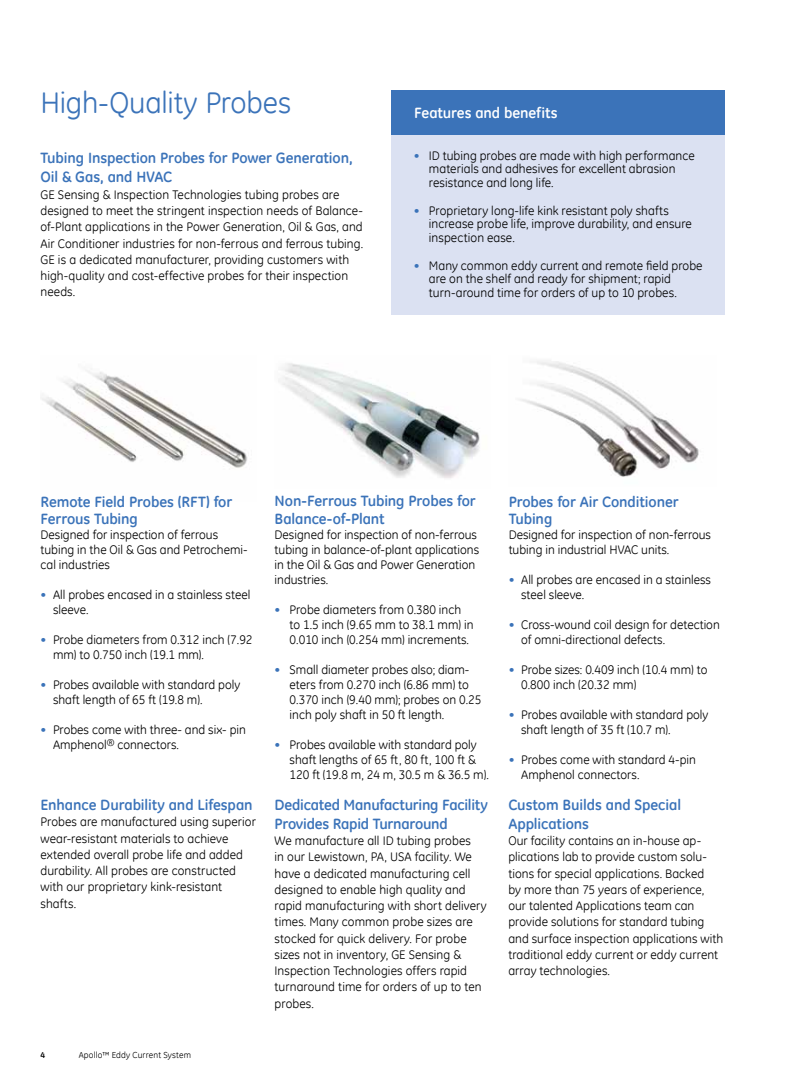
<style>
.page{position:relative;width:788px;height:1080px;background:#fff}
.page>*{position:absolute;margin:0;border:0;box-sizing:border-box;transform-origin:0 0}
.t1{font:30px "GE Inspira";letter-spacing:-.005em;color:#3b73b9}
.t2{font:700 15px/17.5px "GE Inspira";letter-spacing:-.005em;color:#3b73b9}
.t3{font:700 15px "GE Inspira";letter-spacing:-.005em;color:#fff}
.t4{font:12.5px/16.2px "GE Inspira";color:#000}
.t5{font:8.75px "GE Inspira";letter-spacing:.02em;color:#000}
.t6{font:700 8.75px "GE Inspira";color:#000}
.s1{color:#3b73b9}
</style>
<div class="page">
<img style="left:41px;top:370px;width:207px;height:98px">
<img style="left:278px;top:363px;width:202px;height:115px">
<img style="left:519px;top:361px;width:180px;height:116px">
<div style="left:392px;top:92px;width:332px;height:223px;background:#dbe1f2"></div>
<div style="left:392px;top:90px;width:332px;height:45px;background:#3b73b9"></div>
<h1 class="t1" style="left:41px;top:83px;width:252px">High-Quality Probes</h1>
<p class="t2" style="left:41px;top:147px;width:314px;line-height:20px">Tubing Inspection Probes for Power Generation,<br>Oil &amp; Gas, and HVAC</p>
<p class="t4" style="left:41px;top:186px;width:324px">GE Sensing &amp; Inspection Technologies tubing probes are designed to meet the stringent inspection needs of Balance&shy;of-Plant applications in the Power Generation, Oil &amp; Gas, and Air Conditioner industries for non-ferrous and ferrous tubing.<br>GE is a dedicated manufacturer, providing customers with high-quality and cost-effective probes for their inspection needs.</p>
<p class="t3" style="left:414px;top:103px;width:145px">Features and benefits</p>
<p class="t4" style="left:429px;top:148px;width:267px;line-height:13.8px;text-indent:-15px"><span class="s1">•</span> ID tubing probes are made with high performance materials and adhesives for excellent abrasion resistance and long life.</p>
<p class="t4" style="left:429px;top:203px;width:264px;line-height:13.8px;text-indent:-15px"><span class="s1">•</span> Proprietary long-life kink resistant poly shafts increase probe life, improve durability, and ensure inspection ease.</p>
<p class="t4" style="left:429px;top:258px;width:275px;line-height:13.8px;text-indent:-15px"><span class="s1">•</span> Many common eddy current and remote field probe are on the shelf and ready for shipment; rapid turn-around time for orders of up to 10 probes.</p>
<p class="t2" style="left:41px;top:492px;width:193px">Remote Field Probes (RFT) for<br>Ferrous Tubing</p>
<p class="t4" style="left:41px;top:527px;width:209px;line-height:15px">Designed for inspection of ferrous tubing in the Oil &amp; Gas and Petrochemi&shy;cal industries</p>
<p class="t4" style="left:53px;top:587px;width:199px;line-height:15px;text-indent:-12px"><span class="s1">•</span> All probes encased in a stainless steel sleeve.</p>
<p class="t4" style="left:53px;top:632px;width:201px;line-height:15px;text-indent:-12px"><span class="s1">•</span> Probe diameters from 0.312 inch (7.92 mm) to 0.750 inch (19.1 mm).</p>
<p class="t4" style="left:53px;top:677px;width:189px;line-height:15px;text-indent:-12px"><span class="s1">•</span> Probes available with standard poly shaft length of 65 ft (19.8 m).</p>
<p class="t4" style="left:53px;top:722px;width:194px;line-height:15px;text-indent:-12px"><span class="s1">•</span> Probes come with three- and six- pin<br>Amphenol<sup>®</sup> connectors.</p>
<p class="t2" style="left:41px;top:796px;width:214px">Enhance Durability and Lifespan</p>
<p class="t4" style="left:41px;top:814px;width:217px">Probes are manufactured using superior wear-resistant materials to achieve extended overall probe life and added durability. All probes are constructed with our proprietary kink-resistant shafts.</p>
<p class="t6" style="left:41px;top:1049px;width:6px">4</p>
<p class="t5" style="left:79px;top:1049px;width:114px">Apollo™ Eddy Current System</p>
<p class="t2" style="left:274px;top:492px;width:203px">Non-Ferrous Tubing Probes for<br>Balance-of-Plant</p>
<p class="t4" style="left:274px;top:527px;width:206px;line-height:15px">Designed for inspection of non-ferrous tubing in balance-of-plant applications in the Oil &amp; Gas and Power Generation industries.</p>
<p class="t4" style="left:289px;top:602px;width:185px;line-height:15px;text-indent:-15px"><span class="s1">•</span> Probe diameters from 0.380 inch to 1.5 inch (9.65 mm to 38.1 mm) in<br>0.010 inch (0.254 mm) increments.</p>
<p class="t4" style="left:289px;top:662px;width:193px;line-height:15px;text-indent:-15px"><span class="s1">•</span> Small diameter probes also; diam&shy;eters from 0.270 inch (6.86 mm) to 0.370 inch (9.40 mm); probes on 0.25 inch poly shaft in 50 ft length.</p>
<p class="t4" style="left:289px;top:737px;width:201px;line-height:15px;text-indent:-15px"><span class="s1">•</span> Probes available with standard poly shaft lengths of 65 ft, 80 ft, 100 ft &amp;<br>120 ft (19.8 m, 24 m, 30.5 m &amp; 36.5 m).</p>
<p class="t2" style="left:274px;top:795px;width:215px;line-height:18.8px">Dedicated Manufacturing Facility<br>Provides Rapid Turnaround</p>
<p class="t4" style="left:274px;top:832px;width:214px">We manufacture all ID tubing probes<br>in our Lewistown, PA, USA facility. We have a dedicated manufacturing cell designed to enable high quality and rapid manufacturing with short delivery times. Many common probe sizes are stocked for quick delivery. For probe sizes not in inventory, GE Sensing &amp; Inspection Technologies offers rapid turnaround time for orders of up to ten probes.</p>
<p class="t2" style="left:508px;top:492px;width:171px">Probes for Air Conditioner<br>Tubing</p>
<p class="t4" style="left:508px;top:527px;width:204px;line-height:15px">Designed for inspection of non-ferrous tubing in industrial HVAC units.</p>
<p class="t4" style="left:521px;top:572px;width:191px;line-height:15px;text-indent:-12px"><span class="s1">•</span> All probes are encased in a stainless steel sleeve.</p>
<p class="t4" style="left:521px;top:617px;width:200px;line-height:15px;text-indent:-12px"><span class="s1">•</span> Cross-wound coil design for detection of omni-directional defects.</p>
<p class="t4" style="left:521px;top:662px;width:188px;line-height:15px;text-indent:-12px"><span class="s1">•</span> Probe sizes: 0.409 inch (10.4 mm) to<br>0.800 inch (20.32 mm)</p>
<p class="t4" style="left:521px;top:707px;width:189px;line-height:15px;text-indent:-12px"><span class="s1">•</span> Probes available with standard poly shaft length of 35 ft (10.7 m).</p>
<p class="t4" style="left:521px;top:752px;width:176px;line-height:15px;text-indent:-12px"><span class="s1">•</span> Probes come with standard 4-pin<br>Amphenol connectors.</p>
<p class="t2" style="left:508px;top:795px;width:174px;line-height:18.8px">Custom Builds and Special<br>Applications</p>
<p class="t4" style="left:508px;top:832px;width:216px">Our facility contains an in-house ap&shy;plications lab to provide custom solu&shy;tions for special applications. Backed<br>by more than 75 years of experience, our talented Applications team can provide solutions for standard tubing and surface inspection applications with traditional eddy current or eddy current array technologies.</p>
</div>
